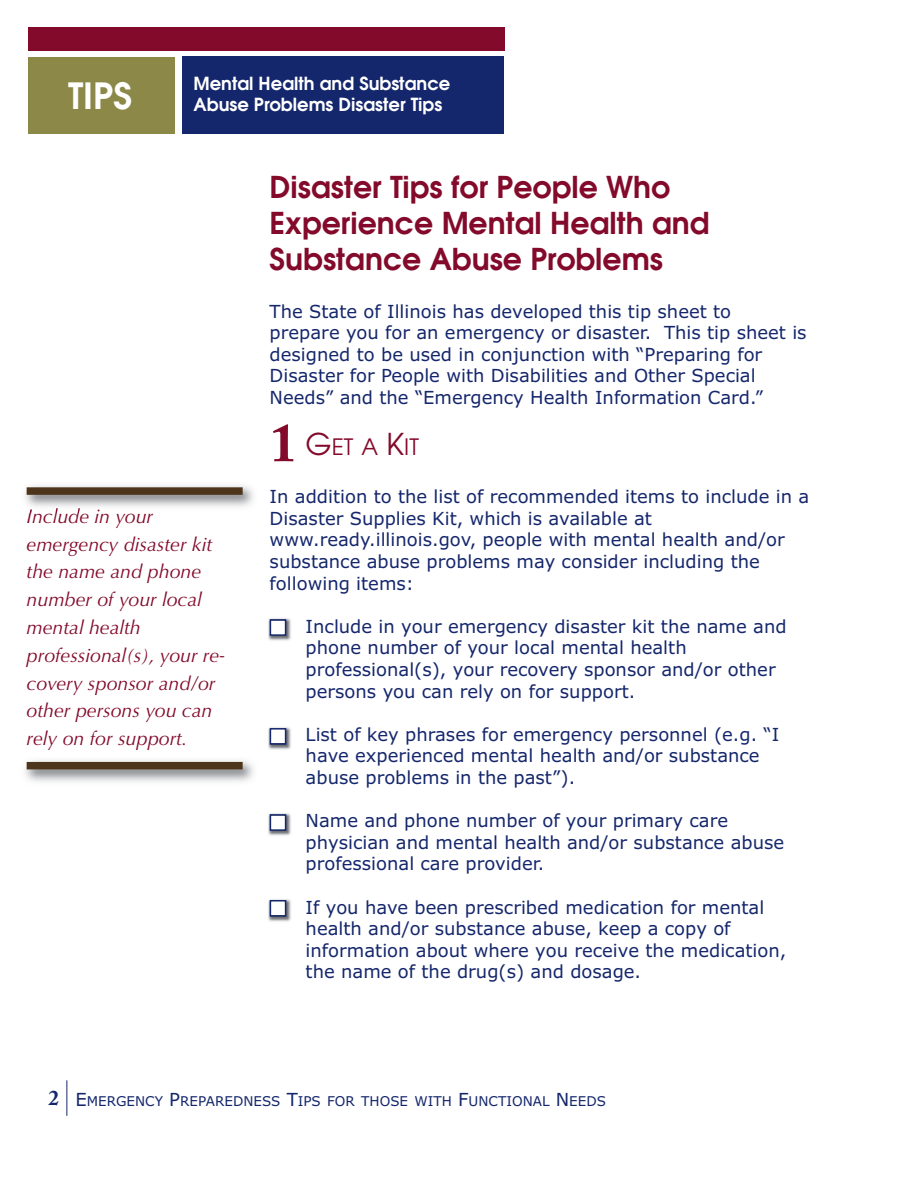
<style>
.page{position:relative;width:918px;height:1188px;background:#fff}
.page>*{position:absolute;margin:0;border:0;box-sizing:border-box;transform-origin:0 0}
.t1{font:700 54px "Adobe Caslon";color:#830a2b}
.t2{font:600 36px "Avant Garde";color:#fff}
.t3{font:600 30px/36px "Avant Garde";color:#830a2b}
.t4{font:22.5px "Avant Garde";color:#830a2b}
.t5{font:italic 19.5px/27.8px "Optima";color:#830a2b}
.t6{font:18px/21.6px "Verdana";color:#15276c}
.t7{font:600 18px/21.6px "Avant Garde";color:#fff}
.t8{font:13.5px "Verdana";color:#15276c}
.s1{font-size:30px}
.s2{font-family:"Adobe Caslon";font-weight:700;font-size:21px}
.s3{font-size:18px}
</style>
<div class="page">
<hr style="left:66px;top:1080px;width:1px;height:36px;background:#15276c">
<div style="left:28px;top:27px;width:477px;height:24px;background:#830a2b"></div>
<div style="left:183px;top:56px;width:321px;height:78px;background:#15276c"></div>
<div style="left:28px;top:57px;width:147px;height:77px;background:#8b8848"></div>
<img style="left:25px;top:760px;width:229px;height:22px">
<div style="left:27px;top:762px;width:216px;height:7px;background:#4c351b"></div>
<img style="left:25px;top:485px;width:229px;height:27px">
<img style="left:29px;top:508px;width:37px;height:4px">
<div style="left:27px;top:487px;width:216px;height:8px;background:#4c351b"></div>
<img style="left:268px;top:618px;width:23px;height:23px">
<div style="left:271px;top:621px;width:14px;height:13px;background:#fff"></div>
<div style="left:270px;top:619px;width:16px;height:17px;border:2px solid #15276c"></div>
<img style="left:268px;top:727px;width:23px;height:23px">
<div style="left:271px;top:730px;width:14px;height:13px;background:#fff"></div>
<div style="left:270px;top:728px;width:16px;height:17px;border:2px solid #15276c"></div>
<img style="left:268px;top:813px;width:23px;height:23px">
<div style="left:271px;top:816px;width:14px;height:13px;background:#fff"></div>
<div style="left:270px;top:814px;width:16px;height:17px;border:2px solid #15276c"></div>
<img style="left:268px;top:899px;width:23px;height:23px">
<div style="left:271px;top:902px;width:14px;height:13px;background:#fff"></div>
<div style="left:270px;top:900px;width:16px;height:17px;border:2px solid #15276c"></div>
<h2 class="t2" style="left:68px;top:75px;width:65px">TIPS</h2>
<p class="t7" style="left:194px;top:73px;width:258px">Mental Health and Substance<br>Abuse Problems Disaster Tips</p>
<p class="t5" style="left:27px;top:502px;width:200px">Include in your emergency disaster kit the name and phone number of your local mental health professional(s), your re&shy;covery sponsor and/or other persons you can rely on for support.</p>
<h3 class="t3" style="left:270px;top:169px;width:442px">Disaster Tips for People Who<br>Experience Mental Health and<br>Substance Abuse Problems</h3>
<p class="t6" style="left:270px;top:301px;width:539px">The State of Illinois has developed this tip sheet to<br>prepare you for an emergency or disaster. This tip sheet is designed to be used in conjunction with “Preparing for Disaster for People with Disabilities and Other Special Needs” and the “Emergency Health Information Card.”</p>
<p class="t4" style="left:306px;top:434px;width:115px"><span class="s1">G</span>ET A <span class="s1">K</span>IT</p>
<p class="t6" style="left:270px;top:486px;width:541px">In addition to the list of recommended items to include in a Disaster Supplies Kit, which is available at www.ready.illinois.gov, people with mental health and/or substance abuse problems may consider including the following items:</p>
<p class="t6" style="left:306px;top:616px;width:482px">Include in your emergency disaster kit the name and phone number of your local mental health professional(s), your recovery sponsor and/or other persons you can rely on for support.</p>
<p class="t6" style="left:306px;top:724px;width:475px">List of key phrases for emergency personnel (e.g. “I have experienced mental health and/or substance abuse problems in the past”).</p>
<p class="t6" style="left:306px;top:810px;width:480px">Name and phone number of your primary care physician and mental health and/or substance abuse professional care provider.</p>
<p class="t6" style="left:306px;top:897px;width:482px">If you have been prescribed medication for mental health and/or substance abuse, keep a copy of information about where you receive the medication, the name of the drug(s) and dosage.</p>
<h1 class="t1" style="left:270px;top:421px;width:28px">1</h1>
<p class="t8" style="left:49px;top:1094px;width:559px"><span class="s2">2</span> <span class="s3">E</span>MERGENCY <span class="s3">P</span>REPAREDNESS <span class="s3">T</span>IPS FOR THOSE WITH <span class="s3">F</span>UNCTIONAL <span class="s3">N</span>EEDS</p>
</div>
